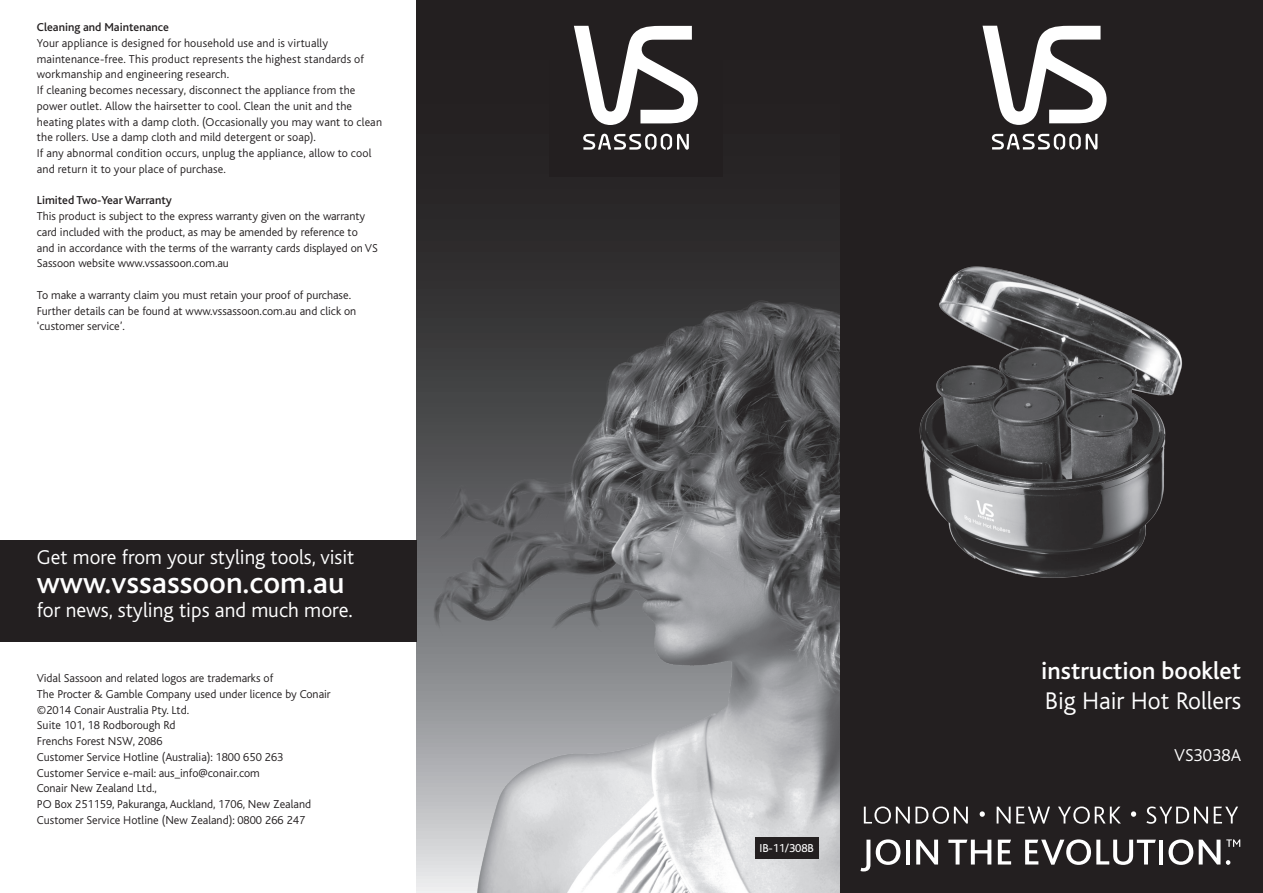
<style>
.page{position:relative;width:1263px;height:893px;background:#fff}
.page>*{position:absolute;margin:0;border:0;box-sizing:border-box;transform-origin:0 0}
.t1{font:500 31.5px "Bliss";color:#fff}
.t2{font:500 25.2px "Bliss";color:#fff}
.t3{font:300 25.2px "Bliss";color:#fff}
.t4{font:300 21.3px "Bliss";color:#fff}
.t5{font:300 21px "Bliss";color:#fff}
.t6{font:300 18px "Bliss";color:#fff}
.t7{font:300 12px/15.8px "Bliss";color:#231f20}
.t8{font:500 12px "Bliss";color:#231f20}
.t9{font:12px "Bliss";letter-spacing:-.015em;color:#fff}
</style>
<div class="page">
<div style="left:840px;top:0;width:423px;height:893px;background:#231f20"></div>
<div style="left:417px;top:0;width:423px;height:893px;background:#272425"></div>
<img style="left:417px;top:270px;width:423px;height:623px">
<svg style="left:982px;top:26px;width:124px;height:99px"></svg>
<svg style="left:992px;top:134px;width:105px;height:16px"></svg>
<div style="left:0;top:540px;width:417px;height:101px;background:#231f20"></div>
<svg style="left:864px;top:806px;width:104px;height:18px"></svg>
<svg style="left:980px;top:811px;width:5px;height:6px"></svg>
<svg style="left:997px;top:807px;width:13px;height:16px"></svg>
<svg style="left:1016px;top:807px;width:34px;height:17px"></svg>
<svg style="left:1058px;top:806px;width:63px;height:18px"></svg>
<svg style="left:1131px;top:811px;width:5px;height:6px"></svg>
<svg style="left:1146px;top:806px;width:62px;height:18px"></svg>
<svg style="left:1214px;top:807px;width:24px;height:16px"></svg>
<svg style="left:860px;top:840px;width:10px;height:31px"></svg>
<svg style="left:876px;top:839px;width:24px;height:26px"></svg>
<hr style="left:906px;top:840px;width:4px;height:24px;background:#fff">
<svg style="left:916px;top:840px;width:22px;height:24px"></svg>
<svg style="left:948px;top:840px;width:43px;height:24px"></svg>
<svg style="left:998px;top:840px;width:13px;height:24px"></svg>
<svg style="left:1025px;top:839px;width:131px;height:26px"></svg>
<hr style="left:1159px;top:840px;width:4px;height:24px;background:#fff">
<svg style="left:1168px;top:839px;width:25px;height:26px"></svg>
<svg style="left:1199px;top:840px;width:21px;height:24px"></svg>
<svg style="left:1226px;top:860px;width:4px;height:5px"></svg>
<svg style="left:1226px;top:839px;width:14px;height:8px"></svg>
<div style="left:549px;top:0;width:173px;height:176px;background:#231f20"></div>
<svg style="left:574px;top:26px;width:124px;height:99px"></svg>
<svg style="left:583px;top:134px;width:106px;height:16px"></svg>
<img style="left:919px;top:266px;width:264px;height:312px">
<div style="left:755px;top:838px;width:64px;height:21px;background:#231f20"></div>
<p class="t8" style="left:37px;top:21px;width:134px">Cleaning and Maintenance</p>
<p class="t7" style="left:37px;top:35px;width:347px">Your appliance is designed for household use and is virtually maintenance-free. This product represents the highest standards of workmanship and engineering research.<br>If cleaning becomes necessary, disconnect the appliance from the power outlet. Allow the hairsetter to cool. Clean the unit and the heating plates with a damp cloth. (Occasionally you may want to clean the rollers. Use a damp cloth and mild detergent or soap).<br>If any abnormal condition occurs, unplug the appliance, allow to cool and return it to your place of purchase.</p>
<p class="t8" style="left:37px;top:194px;width:137px">Limited Two-Year Warranty</p>
<p class="t7" style="left:37px;top:208px;width:343px">This product is subject to the express warranty given on the warranty card included with the product, as may be amended by reference to and in accordance with the terms of the warranty cards displayed on VS Sassoon website www.vssassoon.com.au</p>
<p class="t7" style="left:37px;top:287px;width:321px">To make a warranty claim you must retain your proof of purchase.<br>Further details can be found at www.vssassoon.com.au and click on ‘customer service’.</p>
<h3 class="t5" style="left:37px;top:546px;width:319px">Get more from your styling tools, visit</h3>
<h1 class="t1" style="left:37px;top:566px;width:309px">www.vssassoon.com.au</h1>
<h3 class="t4" style="left:37px;top:598px;width:317px">for news, styling tips and much more.</h3>
<p class="t7" style="left:37px;top:671px;width:295px">Vidal Sassoon and related logos are trademarks of<br>The Procter &amp; Gamble Company used under licence by Conair ©2014 Conair Australia Pty. Ltd.<br>Suite 101, 18 Rodborough Rd<br>Frenchs Forest NSW, 2086<br>Customer Service Hotline (Australia): 1800 650 263<br>Customer Service e-mail: aus_info@conair.com<br>Conair New Zealand Ltd.,<br>PO Box 251159, Pakuranga, Auckland, 1706, New Zealand Customer Service Hotline (New Zealand): 0800 266 247</p>
<p class="t9" style="left:760px;top:842px;width:56px">IB-11/308B</p>
<h2 class="t2" style="left:1041px;top:657px;width:201px">instruction booklet</h2>
<h2 class="t3" style="left:1045px;top:687px;width:198px">Big Hair Hot Rollers</h2>
<h3 class="t6" style="left:1174px;top:745px;width:69px">VS3038A</h3>
</div>
